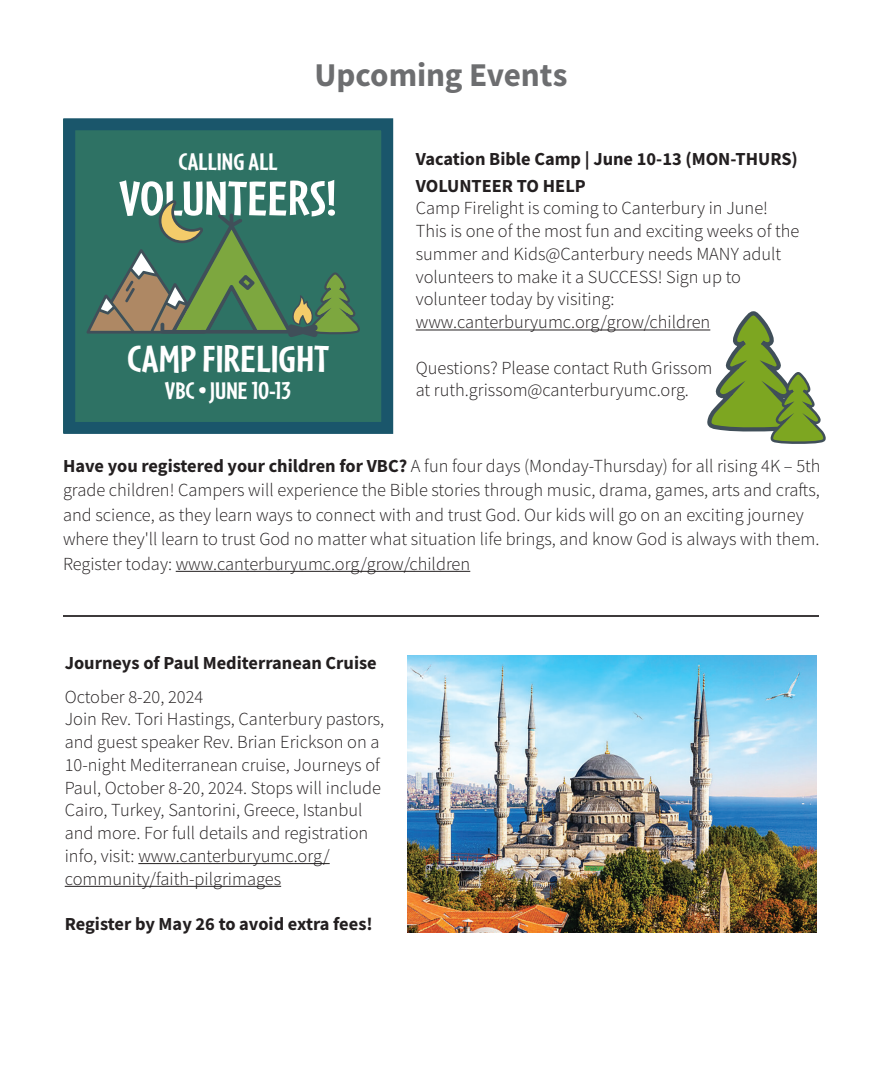
<style>
.page{position:relative;width:882px;height:1071px;background:#fff}
.page>*{position:absolute;margin:0;border:0;box-sizing:border-box;transform-origin:0 0}
.t1{font:700 50.93px "Cafeteria";color:#fff;scale:1.05 1}
.t2{font:700 39.38px "Cafeteria";color:#fff;scale:1.05 1}
.t3{font:700 33.25px "Source Sans Pro";letter-spacing:-.005em;color:#6d6e70}
.t4{font:700 25.03px "Cafeteria";color:#fff;scale:1.05 1}
.t5{font:300 18.38px/22.8px "Source Sans Pro";color:#231f20}
.t6{font:700 18.38px "Source Sans Pro";color:#231f20}
.s1{font-weight:700}
</style>
<div class="page">
<div style="left:64px;top:119px;width:328px;height:314px;background:#2e7264"></div>
<div style="left:63px;top:118px;width:330px;height:316px;border:12px solid #1a566b"></div>
<svg style="left:86px;top:200px;width:274px;height:137px"></svg>
<hr style="left:416px;top:330px;width:294px;height:1px;background:#231f20">
<hr style="left:176px;top:571px;width:294px;height:1px;background:#231f20">
<svg style="left:705px;top:311px;width:121px;height:133px"></svg>
<hr style="left:63px;top:615px;width:756px;height:2px;background:#231f20">
<hr style="left:138px;top:863px;width:192px;height:1px;background:#231f20">
<hr style="left:65px;top:886px;width:216px;height:1px;background:#231f20">
<img style="left:407px;top:656px;width:409px;height:276px">
<p class="t3" style="left:314px;top:52px;width:255px">Upcoming Events</p>
<p class="t4" style="left:179px;top:146px;width:96px">CALLING ALL</p>
<p class="t6" style="left:416px;top:147px;width:384px">Vacation Bible Camp | June 10-13 (MON-THURS)</p>
<p class="t6" style="left:416px;top:173px;width:172px">VOLUNTEER TO HELP</p>
<p class="t5" style="left:416px;top:197px;width:385px">Camp Firelight is coming to Canterbury in June!<br>This is one of the most fun and exciting weeks of the summer and Kids@Canterbury needs MANY adult volunteers to make it a SUCCESS! Sign up to</p>
<p class="t5" style="left:416px;top:288px;width:296px">volunteer today by visiting: www.canterburyumc.org/grow/children</p>
<p class="t5" style="left:416px;top:356px;width:298px">Questions? Please contact Ruth Grissom at ruth.grissom@canterburyumc.org.</p>
<p class="t1" style="left:119px;top:167px;width:208px">VOLUNTEERS!</p>
<p class="t2" style="left:127px;top:334px;width:194px">CAMP FIRELIGHT</p>
<p class="t4" style="left:165px;top:375px;width:122px">VBC • JUNE 10-13</p>
<p class="t5" style="left:63px;top:453px;width:759px;line-height:24.5px"><span class="s1">Have you registered your children for VBC?</span> A fun four days (Monday-Thursday) for all rising 4K – 5th grade children! Campers will experience the Bible stories through music, drama, games, arts and crafts, and science, as they learn ways to connect with and trust God. Our kids will go on an exciting journey where they'll learn to trust God no matter what situation life brings, and know God is always with them.<br>Register today: www.canterburyumc.org/grow/children</p>
<p class="t6" style="left:65px;top:651px;width:314px">Journeys of Paul Mediterranean Cruise</p>
<p class="t5" style="left:65px;top:685px;width:140px">October 8-20, 2024</p>
<p class="t5" style="left:65px;top:708px;width:321px">Join Rev. Tori Hastings, Canterbury pastors, and guest speaker Rev. Brian Erickson on a 10-night Mediterranean cruise, Journeys of Paul, October 8-20, 2024. Stops will include Cairo, Turkey, Santorini, Greece, Istanbul and more. For full details and registration info, visit: www.canterburyumc.org/</p>
<p class="t5" style="left:65px;top:867px;width:218px">community/faith-pilgrimages</p>
<p class="t6" style="left:65px;top:911px;width:309px">Register by May 26 to avoid extra fees!</p>
</div>
